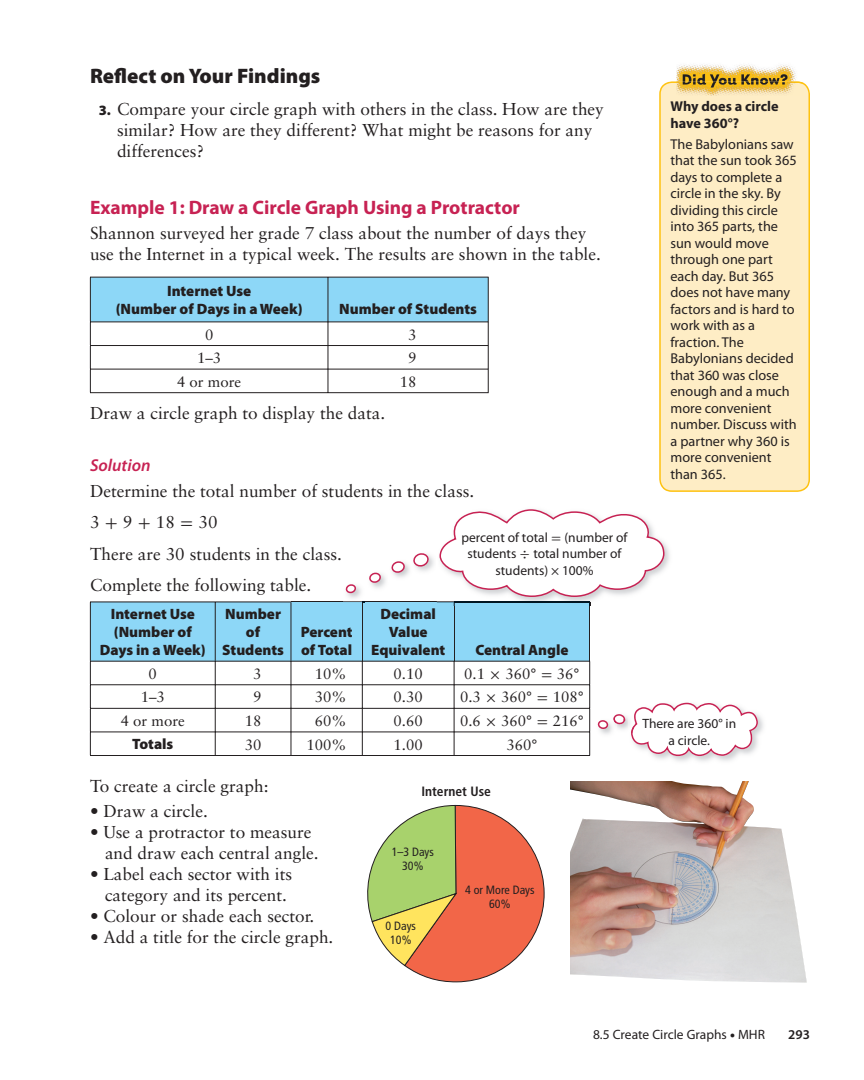
<style>
.page{position:relative;width:864px;height:1080px;background:#fff}
.page>*{position:absolute;margin:0;border:0;box-sizing:border-box;transform-origin:0 0}
.t1{font:900 21px "Myriad Pro";color:#231f20}
.t2{font:700 19.5px "Myriad Pro";color:#c72253}
.t3{font:17.25px/21px "Sabon";color:#231f20}
.t4{font:900 15px/18px "Myriad Pro";color:#231f20;text-align:center}
.t5{font:15px "Sabon";color:#231f20}
.t6{font:14.25px/16.5px "Myriad Pro";color:#231f20}
.t7{font:700 14.25px/16.5px "Myriad Pro";color:#231f20}
.t8{font:13.5px/16.5px "Myriad Pro";color:#231f20;text-align:center}
.t9{font:700 condensed 13.5px "Frutiger";color:#231f20}
.t10{font:600 13.5px "Myriad Pro";color:#231f20}
.t11{font:condensed 12px/14.4px "Frutiger";color:#231f20;text-align:center}
.s1{font-family:"Myriad Pro";font-weight:900;font-size:14.25px}
.s2{font-family:"Myriad Pro";font-weight:600;font-style:italic;color:#c72253}
.s3{font-family:"Uni Math"}
.s4{font-weight:900}
</style>
<div class="page">
<svg style="left:90px;top:277px;width:399px;height:115px"></svg>
<hr style="left:90px;top:392px;width:238px;height:1px;background:#231f20">
<hr style="left:328px;top:392px;width:161px;height:1px;background:#231f20">
<div style="left:659px;top:81px;width:151px;height:411px;background:#feedc5"></div>
<img style="left:676px;top:64px;width:127px;height:32px">
<img style="left:676px;top:81px;width:127px;height:3px">
<svg style="left:367px;top:805px;width:177px;height:177px"></svg>
<img style="left:570px;top:782px;width:237px;height:201px">
<svg style="left:90px;top:509px;width:671px;height:247px"></svg>
<p class="t1" style="left:90px;top:68px;width:232px">Reflect on Your Findings</p>
<p class="t3" style="left:117px;top:100px;width:488px;text-indent:-18px"><span class="s1">3.</span> Compare your circle graph with others in the class. How are they similar? How are they different? What might be reasons for any differences?</p>
<p class="t2" style="left:90px;top:200px;width:432px">Example 1: Draw a Circle Graph Using a Protractor</p>
<p class="t3" style="left:90px;top:224px;width:512px">Shannon surveyed her grade 7 class about the number of days they use the Internet in a typical week. The results are shown in the table.</p>
<p class="t4" style="left:116px;top:283px;width:188px">Internet Use<br>(Number of Days in a Week)</p>
<p class="t4" style="left:339px;top:301px;width:139px">Number of Students</p>
<p class="t5" style="left:205px;top:328px;width:10px">0</p>
<p class="t5" style="left:408px;top:328px;width:10px">3</p>
<p class="t5" style="left:197px;top:352px;width:26px">1–3</p>
<p class="t5" style="left:408px;top:352px;width:10px">9</p>
<p class="t5" style="left:177px;top:375px;width:66px">4 or more</p>
<p class="t5" style="left:400px;top:375px;width:18px">18</p>
<p class="t3" style="left:90px;top:404px;width:297px">Draw a circle graph to display the data.</p>
<p class="t3" style="left:90px;top:454px;width:386px;line-height:25.5px"><span class="s2">Solution<br></span>Determine the total number of students in the class.</p>
<p class="t3" style="left:90px;top:508px;width:254px;line-height:31.5px">3 <span class="s3">+</span> 9 <span class="s3">+</span> 18 <span class="s3">=</span> 30<br>There are 30 students in the class.<br>Complete the following table.</p>
<p class="t4" style="left:100px;top:606px;width:107px">Internet Use (Number of<br>Days in a Week)</p>
<p class="t4" style="left:222px;top:606px;width:63px">Number of<br>Students</p>
<p class="t8" style="left:461px;top:530px;width:168px">percent of total <span class="s3">=</span> (number of students <span class="s3">÷</span> total number of students) × 100%</p>
<p class="t4" style="left:371px;top:606px;width:76px">Decimal<br>Value<br>Equivalent</p>
<p class="t4" style="left:301px;top:624px;width:53px;text-align:left">Percent of Total</p>
<p class="t4" style="left:475px;top:642px;width:95px">Central Angle</p>
<p class="t5" style="left:149px;top:667px;width:10px">0</p>
<p class="t5" style="left:253px;top:667px;width:10px">3</p>
<p class="t5" style="left:315px;top:667px;width:33px">10%</p>
<p class="t5" style="left:394px;top:667px;width:31px">0.10</p>
<p class="t5" style="left:464px;top:667px;width:117px">0.1 <span class="s3">×</span> 360° <span class="s3">=</span> 36°</p>
<p class="t5" style="left:141px;top:691px;width:26px">1–3</p>
<p class="t5" style="left:253px;top:691px;width:10px">9</p>
<p class="t5" style="left:315px;top:691px;width:33px">30%</p>
<p class="t5" style="left:394px;top:691px;width:31px">0.30</p>
<p class="t5" style="left:460px;top:691px;width:125px">0.3 <span class="s3">×</span> 360° <span class="s3">=</span> 108°</p>
<p class="t5" style="left:121px;top:714px;width:66px">4 or more</p>
<p class="t5" style="left:245px;top:714px;width:18px">18</p>
<p class="t5" style="left:315px;top:714px;width:33px">60%</p>
<p class="t5" style="left:394px;top:714px;width:31px">0.60</p>
<p class="t5" style="left:460px;top:714px;width:125px">0.6 <span class="s3">×</span> 360° <span class="s3">=</span> 216°</p>
<p class="t4" style="left:132px;top:736px;width:43px">Totals</p>
<p class="t5" style="left:245px;top:738px;width:18px">30</p>
<p class="t5" style="left:307px;top:738px;width:42px">100%</p>
<p class="t5" style="left:394px;top:738px;width:31px">1.00</p>
<p class="t5" style="left:506px;top:738px;width:33px">360°</p>
<p class="t3" style="left:90px;top:777px;width:180px">To create a circle graph:</p>
<p class="t3" style="left:90px;top:802px;width:119px">• Draw a circle.</p>
<p class="t3" style="left:105px;top:823px;width:215px;text-indent:-15px">• Use a protractor to measure and draw each central angle.</p>
<p class="t3" style="left:90px;top:865px;width:204px;text-align:center">• Label each sector with its category and its percent.</p>
<p class="t3" style="left:90px;top:907px;width:226px">• Colour or shade each sector.</p>
<p class="t3" style="left:90px;top:928px;width:245px">• Add a title for the circle graph.</p>
<p class="t9" style="left:421px;top:786px;width:71px">Internet Use</p>
<p class="t11" style="left:392px;top:846px;width:44px">1–3 Days<br>30%</p>
<p class="t11" style="left:465px;top:884px;width:71px">4 or More Days<br>60%</p>
<p class="t11" style="left:386px;top:920px;width:32px">0 Days<br>10%</p>
<p class="t7" style="left:670px;top:100px;width:110px">Why does a circle have 360°?</p>
<p class="t6" style="left:670px;top:137px;width:128px">The Babylonians saw that the sun took 365 days to complete a circle in the sky. By dividing this circle into 365 parts, the sun would move through one part each day. But 365 does not have many factors and is hard to work with as a fraction. The<br>Babylonians decided that 360 was close enough and a much more convenient number. Discuss with a partner why 360 is more convenient than 365.</p>
<p class="t8" style="left:642px;top:716px;width:95px">There are 360° in a circle.</p>
<p class="t8" style="left:593px;top:1027px;width:173px">8.5 Create Circle Graphs <span class="s4">•</span> MHR</p>
<p class="t10" style="left:788px;top:1029px;width:23px">293</p>
</div>
